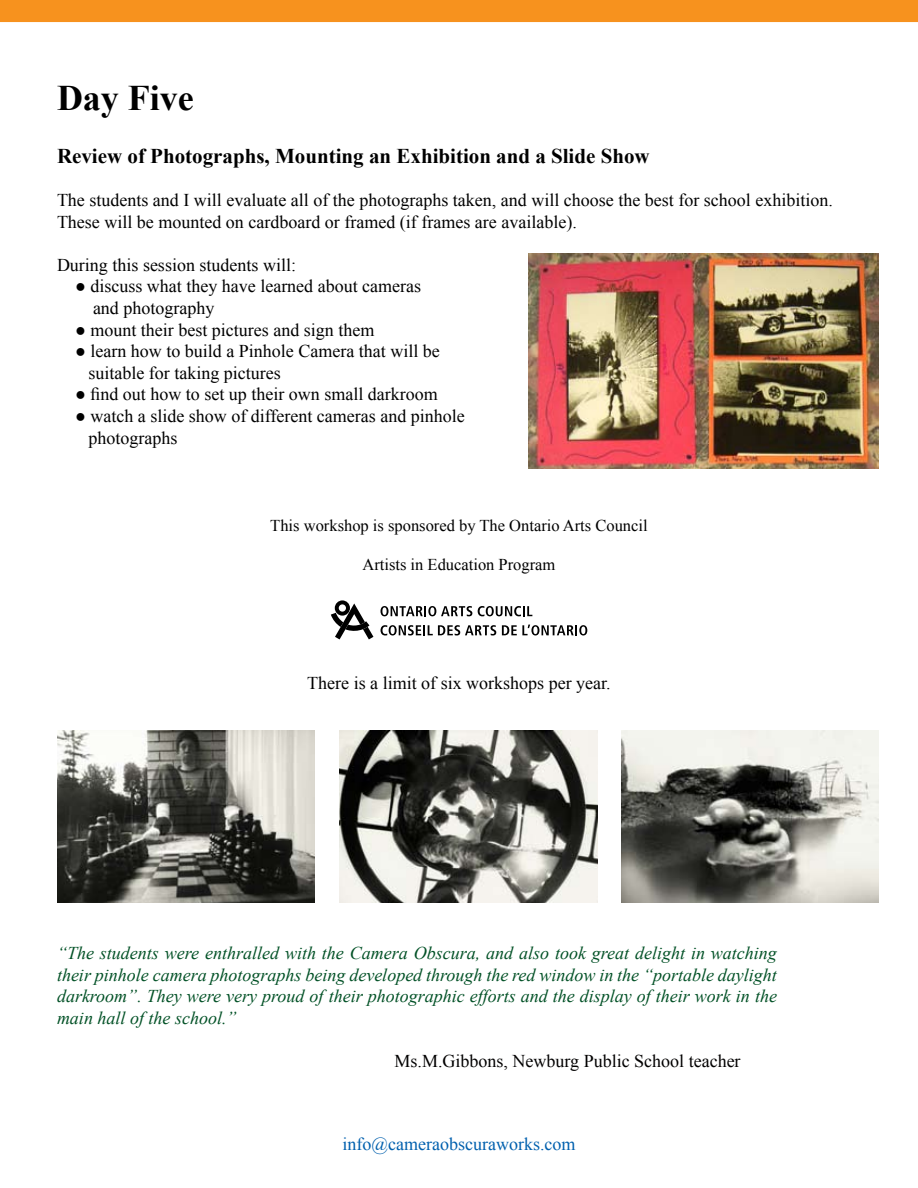
<style>
.page{position:relative;width:918px;height:1188px;background:#fff}
.page>*{position:absolute;margin:0;border:0;box-sizing:border-box;transform-origin:0 0}
.t1{font:700 36px "Times New Roman";color:#000}
.t2{font:700 21px "Times New Roman";color:#000}
.t3{font:18px/21.6px "Times New Roman";color:#000}
.t4{font:italic 18px/21.6px "Times New Roman";color:#025126;text-align:justify}
.t5{font:18px "Times New Roman";color:#020101}
.t6{font:18px "Times New Roman";color:#0060ae}
.t7{font:16.5px "Times New Roman";color:#000}
</style>
<div class="page">
<div style="left:0;top:0;width:918px;height:22px;background:#f7921e"></div>
<svg style="left:331px;top:600px;width:42px;height:39px"></svg>
<svg style="left:381px;top:625px;width:115px;height:10px"></svg>
<svg style="left:502px;top:625px;width:85px;height:10px"></svg>
<svg style="left:381px;top:606px;width:91px;height:10px"></svg>
<svg style="left:478px;top:606px;width:54px;height:10px"></svg>
<img style="left:528px;top:254px;width:351px;height:214px">
<img style="left:57px;top:730px;width:258px;height:173px">
<img style="left:621px;top:730px;width:258px;height:173px">
<img style="left:339px;top:730px;width:258px;height:173px">
<h1 class="t1" style="left:57px;top:73px;width:138px">Day Five</h1>
<p class="t2" style="left:57px;top:141px;width:594px">Review of Photographs, Mounting an Exhibition and a Slide Show</p>
<p class="t3" style="left:57px;top:189px;width:777px">The students and I will evaluate all of the photographs taken, and will choose the best for school exhibition.<br>These will be mounted on cardboard or framed (if frames are available).</p>
<p class="t3" style="left:57px;top:254px;width:241px">During this session students will:</p>
<p class="t3" style="left:93px;top:275px;width:330px;text-indent:-18px">● discuss what they have learned about cameras and photography</p>
<p class="t3" style="left:75px;top:318px;width:301px">● mount their best pictures and sign them</p>
<p class="t3" style="left:88px;top:340px;width:353px;text-indent:-14px">● learn how to build a Pinhole Camera that will be suitable for taking pictures</p>
<p class="t3" style="left:75px;top:383px;width:364px">● find out how to set up their own small darkroom</p>
<p class="t3" style="left:88px;top:405px;width:378px;text-indent:-14px">● watch a slide show of different cameras and pinhole photographs</p>
<p class="t7" style="left:270px;top:514px;width:379px">This workshop is sponsored by The Ontario Arts Council</p>
<p class="t7" style="left:363px;top:554px;width:194px">Artists in Education Program</p>
<p class="t3" style="left:307px;top:672px;width:305px">There is a limit of six workshops per year.</p>
<p class="t4" style="left:57px;top:942px;width:721px">“The students were enthralled with the Camera Obscura, and also took great delight in watching their pinhole camera photographs being developed through the red window in the “portable daylight darkroom”. They were very proud of their photographic efforts and the display of their work in the main hall of the school.”</p>
<p class="t5" style="left:394px;top:1049px;width:348px">Ms.M.Gibbons, Newburg Public School teacher</p>
<p class="t6" style="left:343px;top:1132px;width:235px">info@cameraobscuraworks.com</p>
</div>
